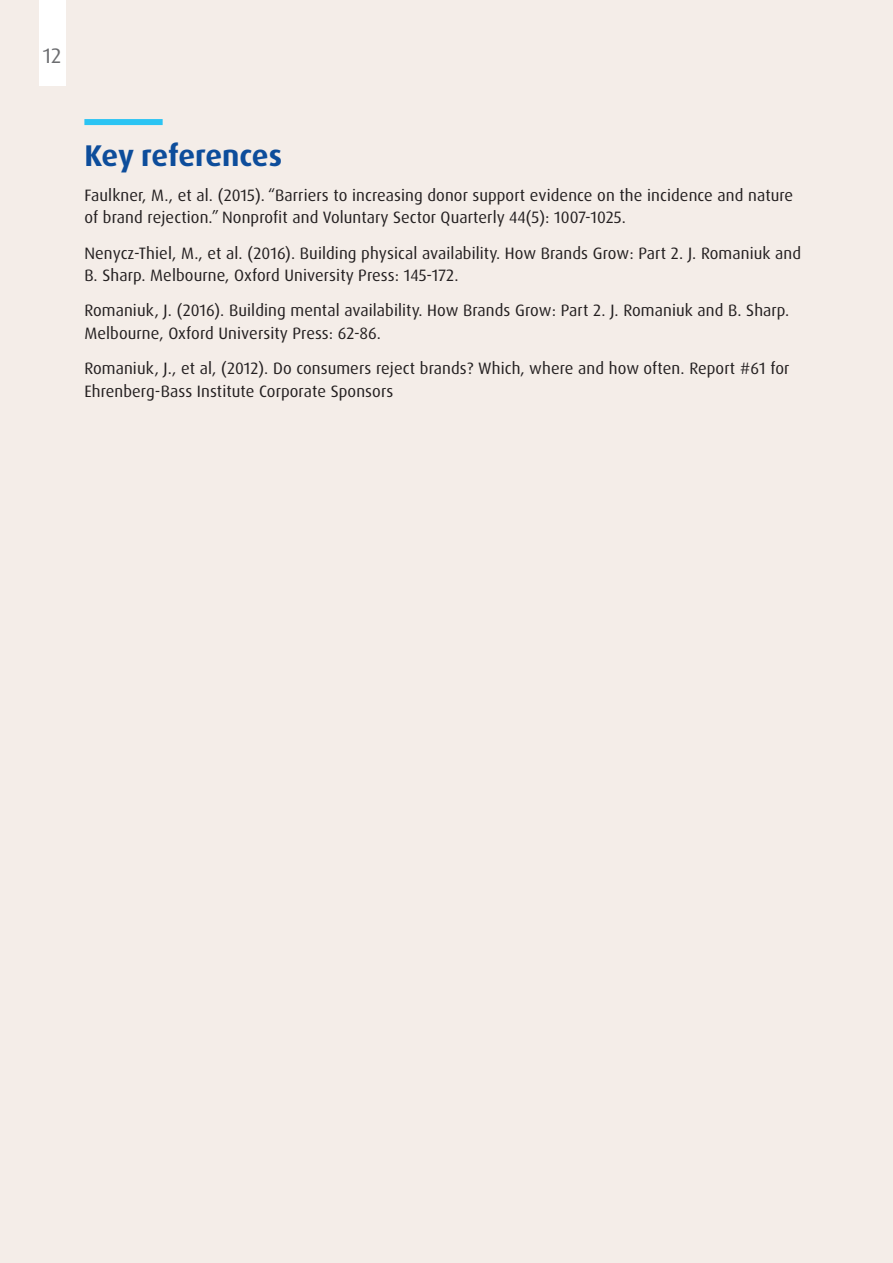
<style>
.page{position:relative;width:893px;height:1263px;background:#f4ede8}
.page>*{position:absolute;margin:0;border:0;box-sizing:border-box;transform-origin:0 0}
.t1{font:700 30px "Dax OT";letter-spacing:-.01em;color:#0d4d9b}
.t2{font:21px "Dax OT";color:#6c6d70}
.t3{font:16.5px/22.5px "Dax OT";letter-spacing:.005em;color:#231f20}
</style>
<div class="page">
<div style="left:84px;top:119px;width:79px;height:6px;background:#2bc4f3"></div>
<div style="left:39px;top:0;width:26px;height:85px;background:#fff"></div>
<p class="t2" style="left:43px;top:42px;width:20px">12</p>
<h1 class="t1" style="left:84px;top:136px;width:199px">Key references</h1>
<p class="t3" style="left:84px;top:184px;width:710px">Faulkner, M., et al. (2015). “Barriers to increasing donor support evidence on the incidence and nature of brand rejection.” Nonprofit and Voluntary Sector Quarterly 44(5): 1007-1025.</p>
<p class="t3" style="left:84px;top:242px;width:718px">Nenycz-Thiel, M., et al. (2016). Building physical availability. How Brands Grow: Part 2. J. Romaniuk and<br>B. Sharp. Melbourne, Oxford University Press: 145-172.</p>
<p class="t3" style="left:84px;top:300px;width:706px">Romaniuk, J. (2016). Building mental availability. How Brands Grow: Part 2. J. Romaniuk and B. Sharp.<br>Melbourne, Oxford University Press: 62-86.</p>
<p class="t3" style="left:84px;top:357px;width:706px">Romaniuk, J., et al, (2012). Do consumers reject brands? Which, where and how often. Report #61 for<br>Ehrenberg-Bass Institute Corporate Sponsors</p>
</div>
